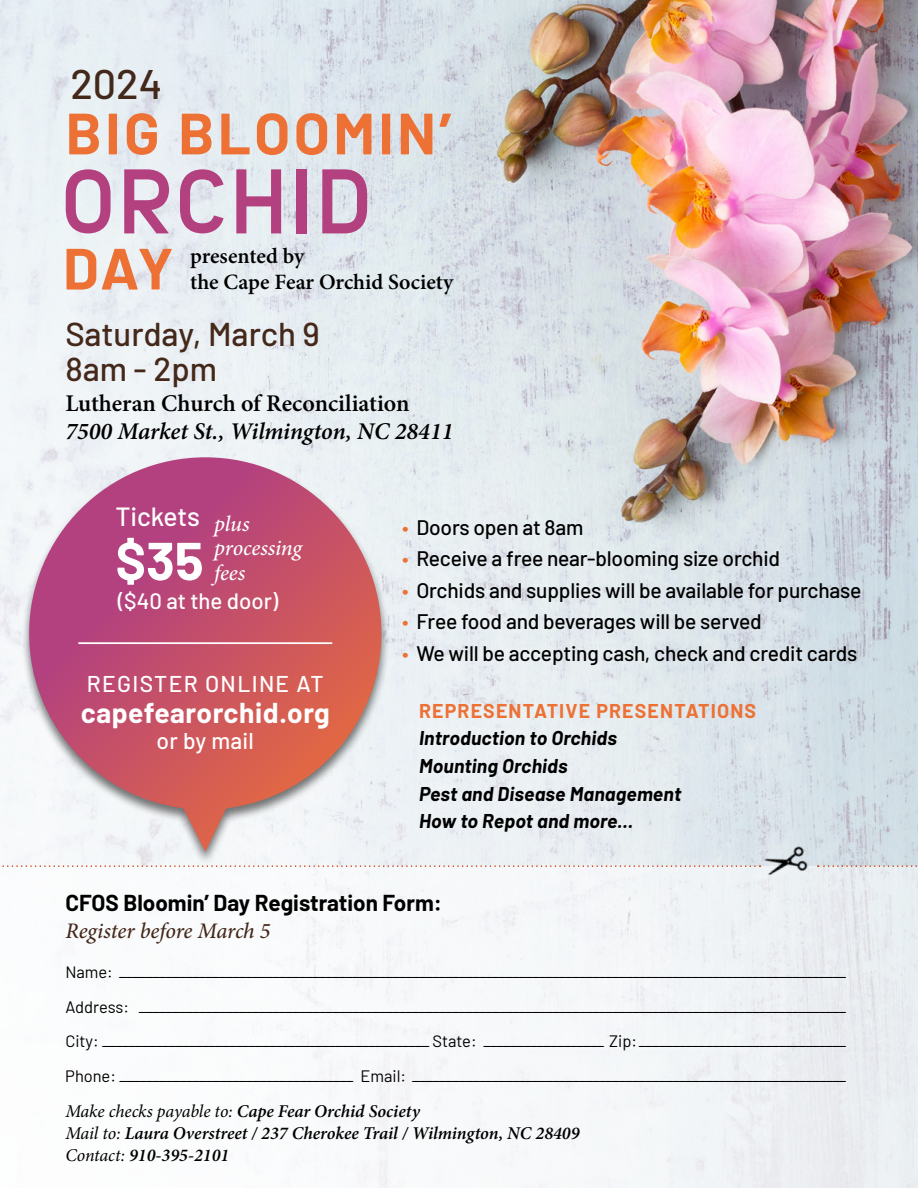
<style>
.page{position:relative;width:918px;height:1188px;background:#fff}
.page>*{position:absolute;margin:0;border:0;box-sizing:border-box;transform-origin:0 0}
.t1{font:800 91.5px "Anodina";letter-spacing:.01em;color:#b3417f}
.t2{font:700 58.2px "Barlow";letter-spacing:.06em;color:#ed7135}
.t3{font:700 53.4px "Barlow";color:#fff}
.t4{font:500 41.25px "Barlow";color:#44281a}
.t5{font:500 33px/34.8px "Barlow";color:#44281a}
.t6{font:700 28.05px "Barlow";letter-spacing:.02em;color:#fff}
.t7{font:500 26.25px "Barlow";letter-spacing:-.005em;color:#fff}
.t8{font:italic 600 24px "Minion Pro";letter-spacing:-.005em;color:#000}
.t9{font:600 24px "Minion Pro";color:#000}
.t10{font:500 22.8px "Barlow";letter-spacing:.06em;color:#fff}
.t11{font:700 22.5px "Barlow";color:#000}
.t12{font:italic 500 22.2px "Minion Pro";letter-spacing:-.01em;color:#44281a}
.t13{font:italic 500 22.2px/24.6px "Minion Pro";letter-spacing:-.01em;color:#fff}
.t14{font:500 22.2px "Barlow";color:#fff}
.t15{font:600 21.9px/26.2px "Minion Pro";color:#000}
.t16{font:500 21px "Barlow";letter-spacing:-.01em;color:#000}
.t17{font:italic 700 19.5px/27.6px "Barlow";letter-spacing:.01em;color:#000}
.t18{font:700 19.5px "Barlow";letter-spacing:.06em;color:#ed7135}
.t19{font:italic 600 18px/21.6px "Minion Pro";color:#000}
.t20{font:16.5px/34.5px "Barlow";color:#000;text-align:justify}
.s1{color:#ed7135}
.s2{font-weight:400}
</style>
<div class="page">
<img style="left:0;top:0;width:918px;height:866px">
<div style="left:0;top:866px;width:918px;height:322px;background:linear-gradient(to right,#fff,#ebeef2)"></div>
<svg style="left:0;top:865px;width:760px;height:2px"></svg>
<svg style="left:818px;top:865px;width:100px;height:2px"></svg>
<div style="left:20px;top:455px;width:370px;height:411px;background:#000;opacity:.54"></div>
<svg style="left:29px;top:457px;width:352px;height:395px"></svg>
<hr style="left:78px;top:642px;width:254px;height:2px;background:#fff">
<img style="left:760px;top:837px;width:52px;height:51px">
<h3 class="t4" style="left:70px;top:54px;width:93px">2024</h3>
<h2 class="t2" style="left:66px;top:90px;width:387px">BIG BLOOMIN’</h2>
<h1 class="t1" style="left:59px;top:135px;width:316px">ORCHID</h1>
<h3 class="t15" style="left:190px;top:243px;width:264px">presented by<br>the Cape Fear Orchid Society</h3>
<h3 class="t5" style="left:65px;top:314px;width:256px">Saturday, March 9<br>8am - 2pm</h3>
<h3 class="t9" style="left:65px;top:386px;width:346px">Lutheran Church of Reconciliation</h3>
<h3 class="t8" style="left:65px;top:415px;width:390px">7500 Market St., Wilmington, NC 28411</h3>
<h2 class="t2" style="left:63px;top:226px;width:112px">DAY</h2>
<h3 class="t7" style="left:116px;top:498px;width:86px">Tickets</h3>
<h3 class="t3" style="left:116px;top:521px;width:90px">$35</h3>
<h3 class="t13" style="left:214px;top:511px;width:89px">plus processing fees</h3>
<h3 class="t14" style="left:118px;top:585px;width:162px">($40 at the door)</h3>
<h3 class="t10" style="left:87px;top:668px;width:238px">REGISTER ONLINE AT</h3>
<h3 class="t6" style="left:81px;top:692px;width:251px">capefearorchid.org</h3>
<h3 class="t10" style="left:157px;top:724px;width:99px">or by mail</h3>
<p class="t16" style="left:402px;top:512px;width:183px"><span class="s1">•</span> Doors open at 8am</p>
<p class="t16" style="left:402px;top:543px;width:380px"><span class="s1">•</span> Receive a free near-blooming size orchid</p>
<p class="t16" style="left:402px;top:575px;width:461px"><span class="s1">•</span> Orchids and supplies will be available for purchase</p>
<p class="t16" style="left:402px;top:606px;width:361px"><span class="s1">•</span> Free food and beverages will be served</p>
<p class="t16" style="left:402px;top:638px;width:457px"><span class="s1">•</span> We will be accepting cash, check and credit cards</p>
<p class="t18" style="left:419px;top:696px;width:339px">REPRESENTATIVE PRESENTATIONS</p>
<p class="t17" style="left:419px;top:723px;width:264px">Introduction to Orchids<br>Mounting Orchids<br>Pest and Disease Management<br>How to Repot and more...</p>
<h3 class="t11" style="left:65px;top:886px;width:378px">CFOS Bloomin’ Day Registration Form:</h3>
<h3 class="t12" style="left:65px;top:916px;width:207px">Register before March 5</h3>
<p class="t20" style="left:65px;top:954px;width:783px">Name: _____________________________________________________________________________________________________________ Address: __________________________________________________________________________________________________________ City: _________________________________________________ State: __________________ Zip: _______________________________ Phone: ___________________________________ Email: _________________________________________________________________</p>
<p class="t19" style="left:65px;top:1101px;width:516px"><span class="s2">Make checks payable to:</span> Cape Fear Orchid Society<br><span class="s2">Mail to:</span> Laura Overstreet / 237 Cherokee Trail / Wilmington, NC 28409<br><span class="s2">Contact:</span> 910-395-2101</p>
</div>
